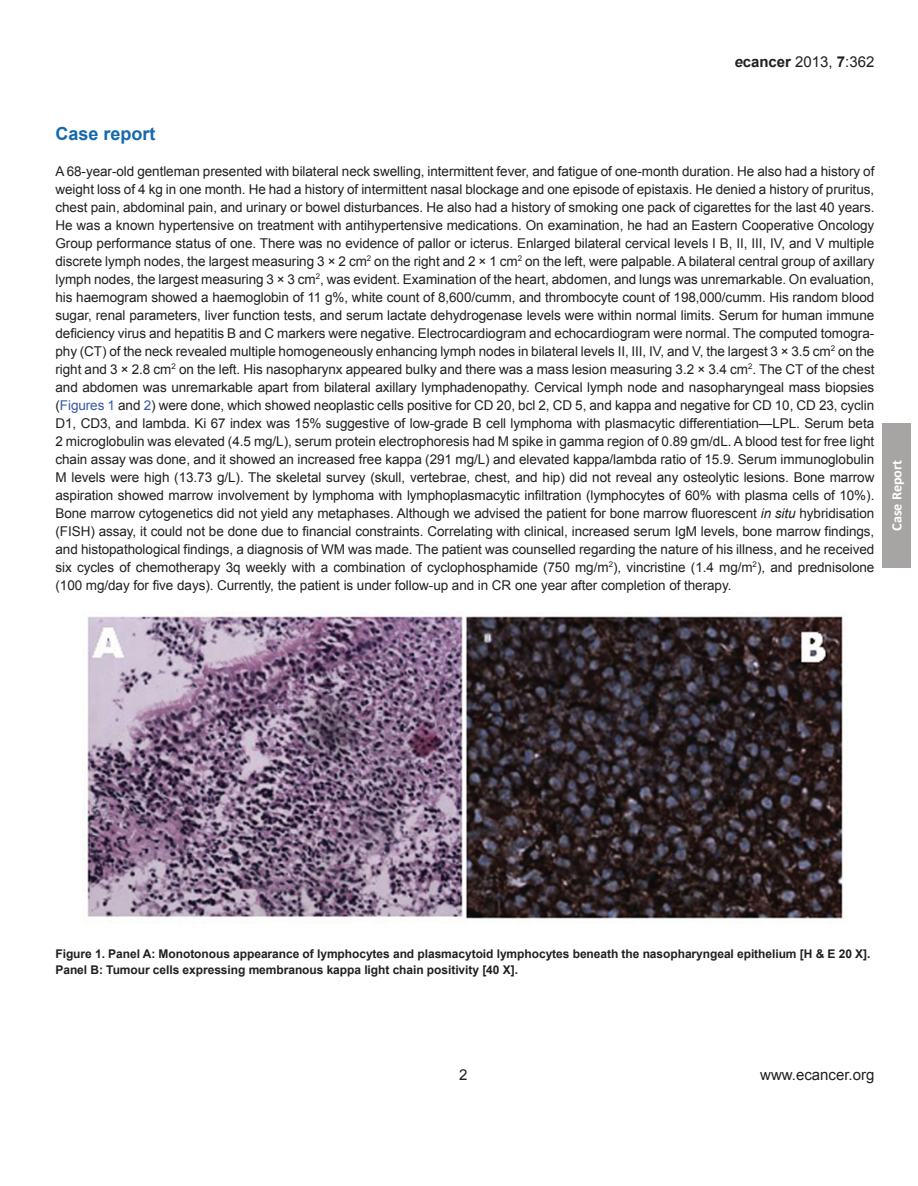
<style>
.page{position:relative;width:918px;height:1186px;background:#fff}
.page>*{position:absolute;margin:0;border:0;box-sizing:border-box;transform-origin:0 0}
.t1{font:700 18px "Arial";color:#1569ad}
.t2{font:15px "Arial";color:#231f20}
.t3{font:700 14.25px "Calibri";color:#fff}
.t4{font:13.5px/18px "Arial";letter-spacing:-.005em;color:#231f20;text-align:justify}
.t5{font:700 12px/16.5px "Arial";letter-spacing:-.005em;color:#231f20}
.s1{font-weight:700;font-style:italic}
.s2{font-weight:700}
.s3{color:#3759a7}
.s4{font-style:italic}
</style>
<div class="page">
<div style="left:882px;top:423px;width:29px;height:144px;background:#a7a5a4"></div>
<img style="left:87px;top:616px;width:756px;height:307px">
<p class="t2" style="left:734px;top:52px;width:142px"><span class="s1">e</span><span class="s2">cancer</span> 2013, <span class="s2">7</span>:362</p>
<h1 class="t1" style="left:55px;top:121px;width:102px">Case report</h1>
<p class="t4" style="left:55px;top:162px;width:820px">A 68-year-old gentleman presented with bilateral neck swelling, intermittent fever, and fatigue of one-month duration. He also had a history of weight loss of 4 kg in one month. He had a history of intermittent nasal blockage and one episode of epistaxis. He denied a history of pruritus, chest pain, abdominal pain, and urinary or bowel disturbances. He also had a history of smoking one pack of cigarettes for the last 40 years.<br>He was a known hypertensive on treatment with antihypertensive medications. On examination, he had an Eastern Cooperative Oncology Group performance status of one. There was no evidence of pallor or icterus. Enlarged bilateral cervical levels I B, II, III, IV, and V multiple discrete lymph nodes, the largest measuring 3 × 2 cm<sup>2</sup> on the right and 2 × 1 cm<sup>2</sup> on the left, were palpable. A bilateral central group of axillary lymph nodes, the largest measuring 3 × 3 cm<sup>2</sup>, was evident. Examination of the heart, abdomen, and lungs was unremarkable. On evaluation, his haemogram showed a haemoglobin of 11 g%, white count of 8,600/cumm, and thrombocyte count of 198,000/cumm. His random blood sugar, renal parameters, liver function tests, and serum lactate dehydrogenase levels were within normal limits. Serum for human immune deficiency virus and hepatitis B and C markers were negative. Electrocardiogram and echocardiogram were normal. The computed tomogra&shy;phy (CT) of the neck revealed multiple homogeneously enhancing lymph nodes in bilateral levels II, III, IV, and V, the largest 3 × 3.5 cm<sup>2</sup> on the right and 3 × 2.8 cm<sup>2</sup> on the left. His nasopharynx appeared bulky and there was a mass lesion measuring 3.2 × 3.4 cm<sup>2</sup>. The CT of the chest and abdomen was unremarkable apart from bilateral axillary lymphadenopathy. Cervical lymph node and nasopharyngeal mass biopsies (<span class="s3">Figures 1</span> and <span class="s3">2</span>) were done, which showed neoplastic cells positive for CD 20, bcl 2, CD 5, and kappa and negative for CD 10, CD 23, cyclin D1, CD3, and lambda. Ki 67 index was 15% suggestive of low-grade B cell lymphoma with plasmacytic differentiation—LPL. Serum beta 2 microglobulin was elevated (4.5 mg/L), serum protein electrophoresis had M spike in gamma region of 0.89 gm/dL. A blood test for free light chain assay was done, and it showed an increased free kappa (291 mg/L) and elevated kappa/lambda ratio of 15.9. Serum immunoglobulin M levels were high (13.73 g/L). The skeletal survey (skull, vertebrae, chest, and hip) did not reveal any osteolytic lesions. Bone marrow aspiration showed marrow involvement by lymphoma with lymphoplasmacytic infiltration (lymphocytes of 60% with plasma cells of 10%).<br>Bone marrow cytogenetics did not yield any metaphases. Although we advised the patient for bone marrow fluorescent <span class="s4">in situ</span> hybridisation (FISH) assay, it could not be done due to financial constraints. Correlating with clinical, increased serum IgM levels, bone marrow findings, and histopathological findings, a diagnosis of WM was made. The patient was counselled regarding the nature of his illness, and he received six cycles of chemotherapy 3q weekly with a combination of cyclophosphamide (750 mg/m<sup>2</sup>), vincristine (1.4 mg/m<sup>2</sup>), and prednisolone (100 mg/day for five days). Currently, the patient is under follow-up and in CR one year after completion of therapy.</p>
<p class="t3" style="left:888px;top:531px;width:72px;rotate:-90deg">Case Report</p>
<p class="t5" style="left:55px;top:946px;width:817px">Figure 1. Panel A: Monotonous appearance of lymphocytes and plasmacytoid lymphocytes beneath the nasopharyngeal epithelium [H &amp; E 20 X].<br>Panel B: Tumour cells expressing membranous kappa light chain positivity [40 X].</p>
<p class="t2" style="left:459px;top:1065px;width:10px">2</p>
<p class="t2" style="left:760px;top:1065px;width:116px">www.ecancer.org</p>
</div>
